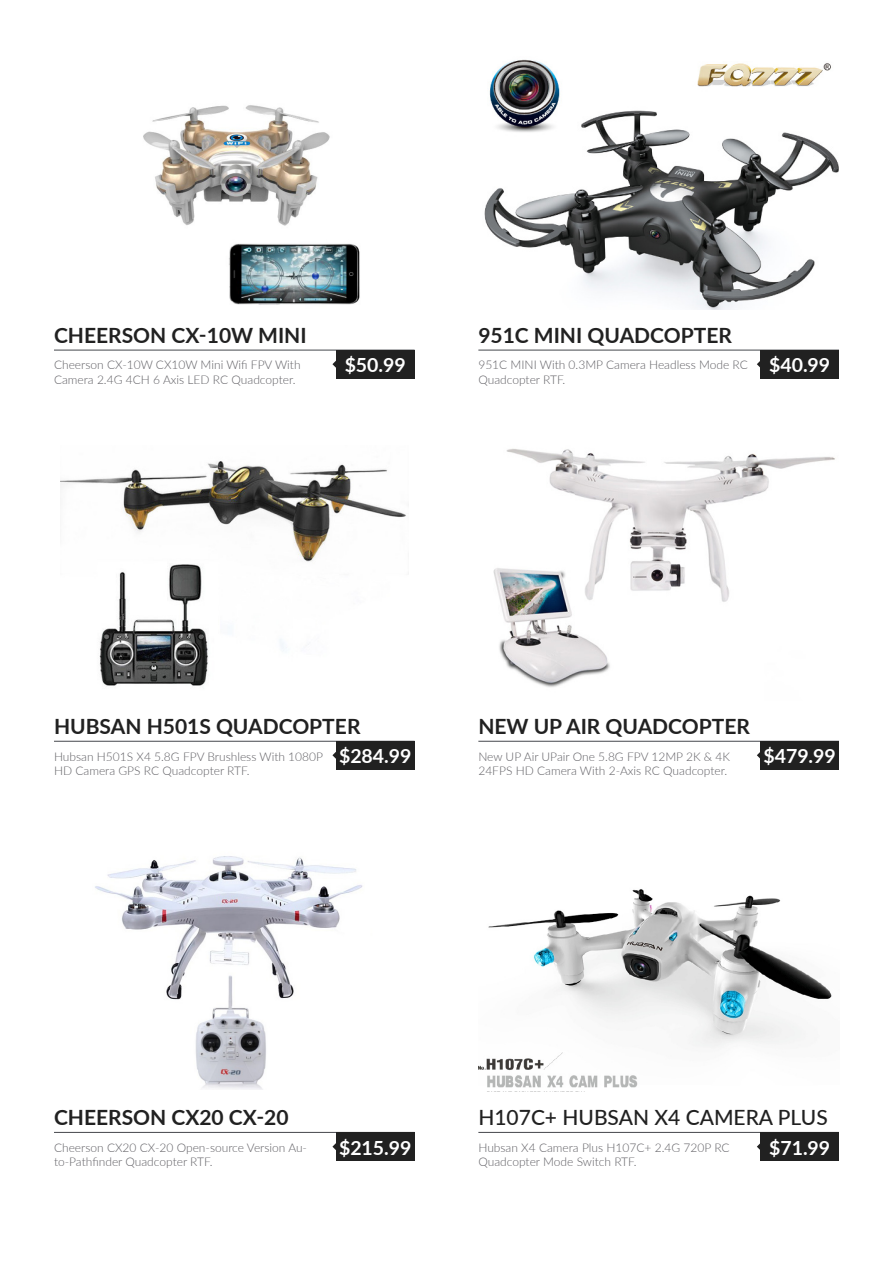
<style>
.page{position:relative;width:893px;height:1263px;background:#fff}
.page>*{position:absolute;margin:0;border:0;box-sizing:border-box;transform-origin:0 0}
.t1{font:700 21px "Lato";color:#212121}
.t2{font:500 21px "Lato";color:#212121}
.t3{font:700 19.5px "Lato";color:#fff}
.t4{font:300 12px/14.4px "Lato";color:#605f64}
</style>
<div class="page">
<hr style="left:54px;top:350px;width:361px;height:1px;background:#45474c">
<hr style="left:478px;top:350px;width:361px;height:1px;background:#45474c">
<img style="left:143px;top:105px;width:217px;height:200px">
<img style="left:484px;top:59px;width:355px;height:250px">
<hr style="left:54px;top:741px;width:361px;height:1px;background:#45474c">
<hr style="left:478px;top:741px;width:361px;height:1px;background:#45474c">
<img style="left:60px;top:461px;width:346px;height:225px">
<img style="left:493px;top:448px;width:342px;height:240px">
<hr style="left:54px;top:1132px;width:361px;height:1px;background:#45474c">
<hr style="left:478px;top:1132px;width:361px;height:1px;background:#45474c">
<img style="left:95px;top:856px;width:268px;height:234px">
<img style="left:478px;top:889px;width:354px;height:199px">
<div style="left:336px;top:1132px;width:79px;height:29px;background:#212121"></div>
<div style="left:760px;top:1132px;width:79px;height:29px;background:#212121"></div>
<div style="left:760px;top:741px;width:79px;height:29px;background:#212121"></div>
<div style="left:336px;top:741px;width:79px;height:29px;background:#212121"></div>
<div style="left:336px;top:350px;width:79px;height:29px;background:#212121"></div>
<div style="left:760px;top:350px;width:79px;height:29px;background:#212121"></div>
<svg style="left:332px;top:1143px;width:4px;height:7px"></svg>
<svg style="left:757px;top:1143px;width:3px;height:7px"></svg>
<svg style="left:757px;top:752px;width:3px;height:7px"></svg>
<svg style="left:332px;top:752px;width:4px;height:7px"></svg>
<svg style="left:332px;top:361px;width:4px;height:7px"></svg>
<svg style="left:757px;top:361px;width:3px;height:7px"></svg>
<p class="t1" style="left:54px;top:320px;width:254px">CHEERSON CX-10W MINI</p>
<p class="t1" style="left:478px;top:320px;width:255px">951C MINI QUADCOPTER</p>
<p class="t4" style="left:54px;top:357px;width:248px">Cheerson CX-10W CX10W Mini Wifi FPV With<br>Camera 2.4G 4CH 6 Axis LED RC Quadcopter.</p>
<p class="t4" style="left:478px;top:357px;width:271px">951C MINI With 0.3MP Camera Headless Mode RC<br>Quadcopter RTF.</p>
<p class="t3" style="left:345px;top:351px;width:63px">$50.99</p>
<p class="t3" style="left:769px;top:351px;width:63px">$40.99</p>
<p class="t1" style="left:54px;top:711px;width:308px">HUBSAN H501S QUADCOPTER</p>
<p class="t1" style="left:478px;top:711px;width:273px">NEW UP AIR QUADCOPTER</p>
<p class="t4" style="left:54px;top:749px;width:271px">Hubsan H501S X4 5.8G FPV Brushless With 1080P<br>HD Camera GPS RC Quadcopter RTF.</p>
<p class="t4" style="left:478px;top:749px;width:253px">New UP Air UPair One 5.8G FPV 12MP 2K &amp; 4K<br>24FPS HD Camera With 2-Axis RC Quadcopter.</p>
<p class="t3" style="left:339px;top:742px;width:74px">$284.99</p>
<p class="t3" style="left:763px;top:742px;width:74px">$479.99</p>
<p class="t1" style="left:54px;top:1102px;width:236px">CHEERSON CX20 CX-20</p>
<p class="t2" style="left:478px;top:1102px;width:351px">H107C+ HUBSAN X4 CAMERA PLUS</p>
<p class="t4" style="left:54px;top:1140px;width:255px">Cheerson CX20 CX-20 Open-source Version Au&shy;to-Pathfinder Quadcopter RTF.</p>
<p class="t4" style="left:478px;top:1140px;width:253px">Hubsan X4 Camera Plus H107C+ 2.4G 720P RC<br>Quadcopter Mode Switch RTF.</p>
<p class="t3" style="left:339px;top:1133px;width:74px">$215.99</p>
<p class="t3" style="left:769px;top:1133px;width:63px">$71.99</p>
</div>
